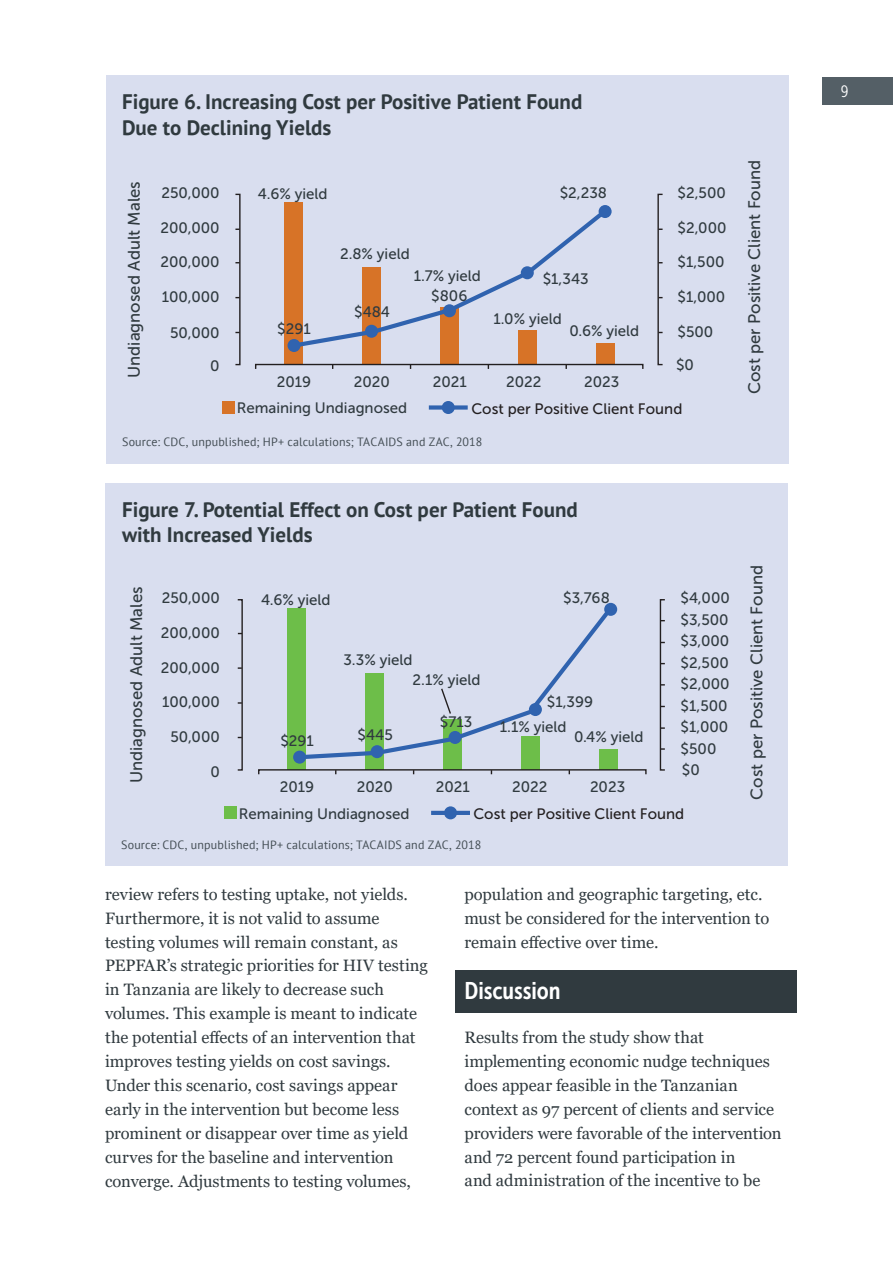
<style>
.page{position:relative;width:893px;height:1263px;background:#fff}
.page>*{position:absolute;margin:0;border:0;box-sizing:border-box;transform-origin:0 0}
.t1{font:24px "Museo Sans Cond 700";letter-spacing:-.005em;color:#fff}
.Figure_Table_Header{font:700 21px/25.5px "PT Sans";color:#303a3f}
.t2{font:16.8px "Museo Sans 500";color:#303a3f}
.Body{font:16.5px/23.9px "Georgia";color:#303a3f}
.t3{font:16.5px "Museo Sans Cond 300";color:#fff}
.t4{font:15px/21.5px "Museo Sans 500";color:#303a3f}
.t5{font:15px/26.5px "Museo Sans 500";color:#231f20}
.Credit{font:12px "PT Sans";letter-spacing:.015em;color:#434d54}
.s1{color:#303a3f}
</style>
<div class="page">
<div style="left:455px;top:970px;width:342px;height:42px;background:#303a3f"></div>
<div style="left:106px;top:75px;width:683px;height:388px;background:#d9deef"></div>
<div style="left:284px;top:203px;width:19px;height:161px;background:#d77327"></div>
<div style="left:362px;top:267px;width:19px;height:97px;background:#d77327"></div>
<div style="left:440px;top:307px;width:19px;height:57px;background:#d77327"></div>
<div style="left:518px;top:331px;width:18px;height:33px;background:#d77327"></div>
<div style="left:596px;top:343px;width:18px;height:21px;background:#d77327"></div>
<div style="left:429px;top:405px;width:39px;height:5px;background:#3063af"></div>
<div style="left:442px;top:401px;width:13px;height:13px;background:#3063af;border-radius:50%"></div>
<div style="left:222px;top:401px;width:13px;height:13px;background:#d77327"></div>
<svg style="left:289px;top:206px;width:320px;height:144px"></svg>
<div style="left:288px;top:339px;width:13px;height:13px;background:#3063af;border-radius:50%"></div>
<div style="left:365px;top:325px;width:13px;height:13px;background:#3063af;border-radius:50%"></div>
<div style="left:443px;top:304px;width:13px;height:13px;background:#3063af;border-radius:50%"></div>
<div style="left:521px;top:266px;width:13px;height:13px;background:#3063af;border-radius:50%"></div>
<div style="left:599px;top:205px;width:13px;height:13px;background:#3063af;border-radius:50%"></div>
<svg style="left:255px;top:363px;width:389px;height:6px"></svg>
<svg style="left:657px;top:193px;width:6px;height:173px"></svg>
<svg style="left:235px;top:193px;width:6px;height:173px"></svg>
<div style="left:105px;top:483px;width:683px;height:382px;background:#d9deef"></div>
<div style="left:288px;top:608px;width:18px;height:161px;background:#6dbe49"></div>
<div style="left:365px;top:673px;width:19px;height:96px;background:#6dbe49"></div>
<div style="left:443px;top:719px;width:19px;height:50px;background:#6dbe49"></div>
<div style="left:521px;top:736px;width:19px;height:33px;background:#6dbe49"></div>
<div style="left:599px;top:749px;width:18px;height:20px;background:#6dbe49"></div>
<svg style="left:293px;top:602px;width:324px;height:159px"></svg>
<div style="left:293px;top:751px;width:13px;height:13px;background:#3063af;border-radius:50%"></div>
<div style="left:371px;top:745px;width:13px;height:13px;background:#3063af;border-radius:50%"></div>
<div style="left:449px;top:731px;width:13px;height:13px;background:#3063af;border-radius:50%"></div>
<div style="left:529px;top:703px;width:13px;height:13px;background:#3063af;border-radius:50%"></div>
<div style="left:604px;top:603px;width:13px;height:13px;background:#3063af;border-radius:50%"></div>
<svg style="left:440px;top:687px;width:12px;height:28px"></svg>
<hr style="left:431px;top:811px;width:39px;height:4px;background:#3063af">
<div style="left:444px;top:806px;width:13px;height:13px;background:#3063af;border-radius:50%"></div>
<div style="left:225px;top:807px;width:12px;height:12px;background:#6dbe49"></div>
<svg style="left:258px;top:768px;width:389px;height:7px"></svg>
<svg style="left:237px;top:599px;width:6px;height:172px"></svg>
<svg style="left:659px;top:599px;width:6px;height:172px"></svg>
<div style="left:823px;top:78px;width:70px;height:27px;background:#545f66"></div>
<p class="Figure_Table_Header" style="left:122px;top:89px;width:462px">Figure 6. Increasing Cost per Positive Patient Found<br>Due to Declining Yields</p>
<p class="t2" style="left:125px;top:378px;width:198px;rotate:-90deg">Undiagnosed Adult Males</p>
<p class="t4" style="left:560px;top:182px;width:49px">$2,238</p>
<p class="t4" style="left:677px;top:182px;width:50px">$2,500</p>
<p class="t4" style="left:677px;top:217px;width:51px">$2,000</p>
<p class="t4" style="left:677px;top:251px;width:49px">$1,500</p>
<p class="t4" style="left:677px;top:286px;width:49px">$1,000</p>
<p class="t4" style="left:677px;top:321px;width:37px">$500</p>
<p class="t4" style="left:161px;top:182px;width:60px">250,000</p>
<p class="t4" style="left:258px;top:183px;width:71px">4.6% yield</p>
<p class="t4" style="left:161px;top:217px;width:61px">200,000</p>
<p class="t4" style="left:161px;top:251px;width:61px">200,000</p>
<p class="t4" style="left:162px;top:286px;width:59px">100,000</p>
<p class="t4" style="left:170px;top:322px;width:51px">50,000</p>
<p class="t4" style="left:210px;top:355px;width:11px">0</p>
<p class="t4" style="left:340px;top:244px;width:71px">2.8% yield</p>
<p class="t4" style="left:414px;top:265px;width:69px">1.7% yield</p>
<p class="t4" style="left:543px;top:269px;width:47px">$1,343</p>
<p class="t4" style="left:431px;top:285px;width:38px">$806</p>
<p class="t4" style="left:354px;top:301px;width:37px">$484</p>
<p class="t4" style="left:493px;top:308px;width:70px">1.0% yield</p>
<p class="t4" style="left:277px;top:318px;width:35px">$291</p>
<p class="t4" style="left:569px;top:320px;width:71px">0.6% yield</p>
<p class="t4" style="left:676px;top:354px;width:19px">$0</p>
<p class="t4" style="left:277px;top:371px;width:36px">2019</p>
<p class="t4" style="left:354px;top:371px;width:38px">2020</p>
<p class="t4" style="left:433px;top:371px;width:36px">2021</p>
<p class="t5" style="left:471px;top:369px;width:212px;text-indent:113px"><span class="s1">2023<br></span>Cost per Positive Client Found</p>
<p class="Credit" style="left:122px;top:434px;width:362px">Source: CDC, unpublished; HP+ calculations; TACAIDS and ZAC, 2018</p>
<p class="t4" style="left:506px;top:371px;width:37px">2022</p>
<p class="t4" style="left:237px;top:397px;width:172px">Remaining Undiagnosed</p>
<p class="t2" style="left:745px;top:394px;width:236px;rotate:-90deg">Cost per Positive Client Found</p>
<p class="Figure_Table_Header" style="left:122px;top:496px;width:457px">Figure 7. Potential Effect on Cost per Patient Found with Increased Yields</p>
<p class="t2" style="left:127px;top:783px;width:198px;rotate:-90deg">Undiagnosed Adult Males</p>
<p class="t4" style="left:563px;top:587px;width:48px">$3,768</p>
<p class="t4" style="left:681px;top:587px;width:51px">$4,000</p>
<p class="t4" style="left:162px;top:587px;width:60px">250,000</p>
<p class="t4" style="left:261px;top:589px;width:71px">4.6% yield</p>
<p class="t4" style="left:681px;top:609px;width:50px">$3,500</p>
<p class="t4" style="left:161px;top:622px;width:61px">200,000</p>
<p class="t4" style="left:161px;top:657px;width:61px">200,000</p>
<p class="t4" style="left:162px;top:691px;width:59px">100,000</p>
<p class="t4" style="left:170px;top:726px;width:51px">50,000</p>
<p class="t4" style="left:210px;top:761px;width:11px">0</p>
<p class="t4" style="left:681px;top:630px;width:50px">$3,000</p>
<p class="t4" style="left:344px;top:649px;width:70px">3.3% yield</p>
<p class="t4" style="left:681px;top:652px;width:50px">$2,500</p>
<p class="t4" style="left:413px;top:669px;width:69px">2.1% yield</p>
<p class="t4" style="left:681px;top:673px;width:51px">$2,000 $1,500 $1,000 $500</p>
<p class="t4" style="left:547px;top:691px;width:48px">$1,399</p>
<p class="t4" style="left:440px;top:711px;width:34px">$713</p>
<p class="t4" style="left:500px;top:716px;width:68px">1.1% yield</p>
<p class="t4" style="left:280px;top:730px;width:35px">$291</p>
<p class="t4" style="left:358px;top:724px;width:37px">$445</p>
<p class="t4" style="left:574px;top:726px;width:71px">0.4% yield</p>
<p class="t4" style="left:682px;top:759px;width:19px">$0</p>
<p class="t4" style="left:280px;top:776px;width:36px">2019</p>
<p class="t4" style="left:357px;top:776px;width:38px">2020</p>
<p class="t4" style="left:436px;top:776px;width:36px">2021</p>
<p class="t5" style="left:473px;top:774px;width:212px;text-indent:117px"><span class="s1">2023<br></span>Cost per Positive Client Found</p>
<p class="Credit" style="left:121px;top:837px;width:362px">Source: CDC, unpublished; HP+ calculations; TACAIDS and ZAC, 2018</p>
<p class="t4" style="left:512px;top:776px;width:37px">2022</p>
<p class="t4" style="left:239px;top:803px;width:172px">Remaining Undiagnosed</p>
<p class="t2" style="left:748px;top:800px;width:236px;rotate:-90deg">Cost per Positive Client Found</p>
<p class="Body" style="left:105px;top:882px;width:324px">review refers to testing uptake, not yields.<br>Furthermore, it is not valid to assume testing volumes will remain constant, as PEPFAR’s strategic priorities for HIV testing in Tanzania are likely to decrease such volumes. This example is meant to indicate the potential effects of an intervention that improves testing yields on cost savings.<br>Under this scenario, cost savings appear early in the intervention but become less prominent or disappear over time as yield curves for the baseline and intervention converge. Adjustments to testing volumes,</p>
<p class="Body" style="left:464px;top:882px;width:306px">population and geographic targeting, etc. must be considered for the intervention to remain effective over time.</p>
<h1 class="t1" style="left:464px;top:977px;width:98px">Discussion</h1>
<p class="Body" style="left:464px;top:1026px;width:319px">Results from the study show that implementing economic nudge techniques does appear feasible in the Tanzanian context as 97 percent of clients and service providers were favorable of the intervention and 72 percent found participation in<br>and administration of the incentive to be</p>
<p class="t3" style="left:841px;top:83px;width:9px">9</p>
</div>
